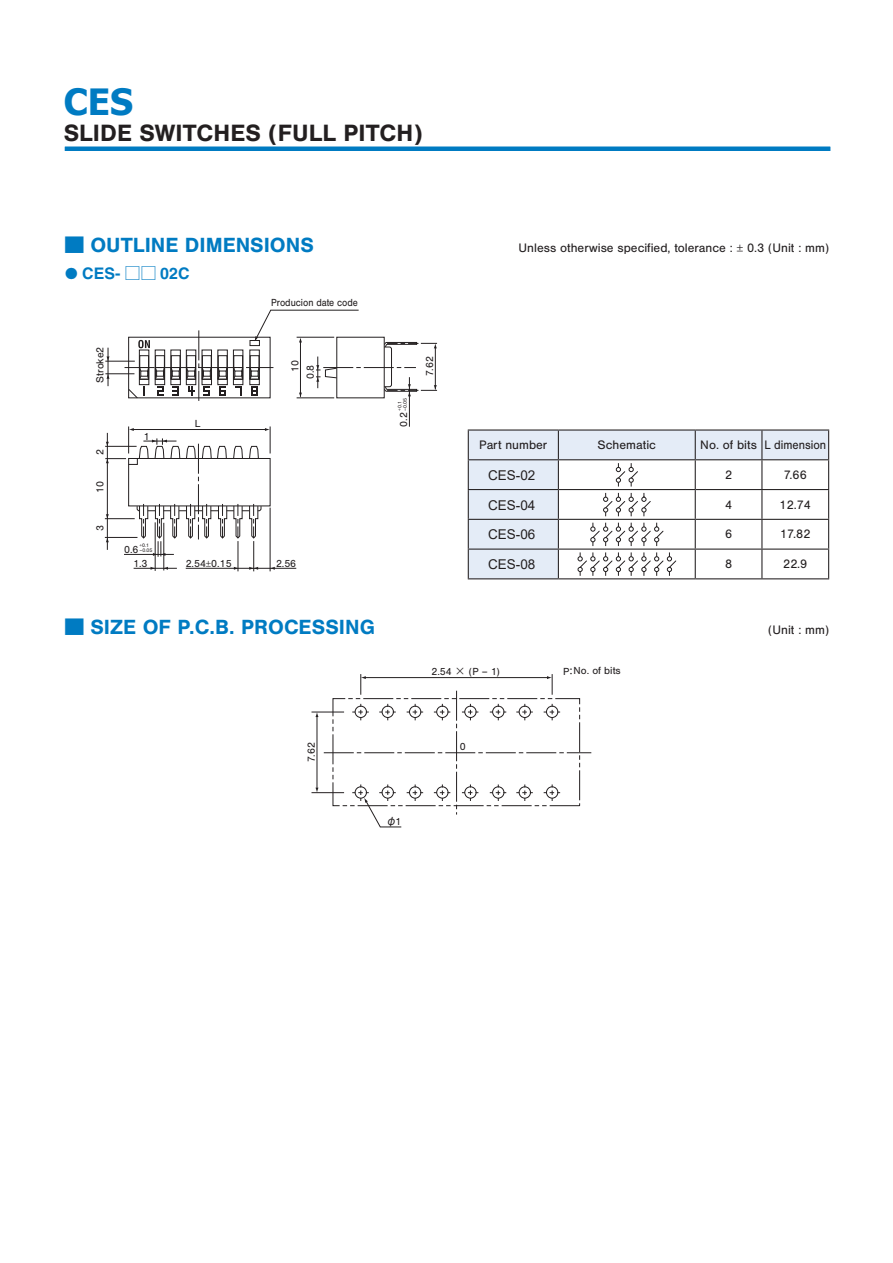
<style>
.page{position:relative;width:893px;height:1263px;background:#fff}
.page>*{position:absolute;margin:0;border:0;box-sizing:border-box;transform-origin:0 0}
.t1{font:700 36.15px "Tahoma";color:#007bc2}
.t2{font:700 24.45px "Nimbus San";color:#231f20}
.t3{font:700 21.3px "Nimbus San";color:#007bc2}
.t4{font:700 15.9px "Helvetica";color:#007bc2}
.t5{font:13.5px "Arial";color:#231f20}
.t6{font:12.75px "Nimbus San";color:#231f20}
.t7{font:10.65px/15.6px "Nimbus San";color:#231f20}
.t8{font:10.65px "Nimbus San";color:#231f20;scale:.9 1}
.t9{font:10.65px "UD Shin Go Pro";color:#231f20}
.t10{font:5.25px/5.2px "Nimbus San";color:#231f20}
.s1{font-family:"UD Shin Go Pro";font-weight:500;font-size:19.2px}
.s2{font-family:"Shin Go Medium 90 msp RKSJ H";font-weight:400}
.s3{font-family:"Nimbus San"}
.s4{font-family:"Koz Go Pr 6 N"}
.s5{font-family:"UD Shin Go Pro";font-size:9.6px}
</style>
<div class="page">
<hr style="left:65px;top:147px;width:765px;height:4px;background:#007bc2">
<hr style="left:409px;top:377px;width:1px;height:50px;background:#231f20">
<hr style="left:155px;top:522px;width:1px;height:49px;background:#231f20">
<hr style="left:164px;top:523px;width:1px;height:47px;background:#231f20">
<hr style="left:134px;top:568px;width:43px;height:1px;background:#231f20">
<svg style="left:151px;top:567px;width:5px;height:3px"></svg>
<hr style="left:270px;top:508px;width:1px;height:63px;background:#231f20">
<hr style="left:253px;top:541px;width:1px;height:30px;background:#231f20">
<hr style="left:238px;top:541px;width:1px;height:30px;background:#231f20">
<hr style="left:186px;top:568px;width:110px;height:1px;background:#231f20">
<svg style="left:249px;top:567px;width:9px;height:3px"></svg>
<svg style="left:105px;top:310px;width:332px;height:93px"></svg>
<svg style="left:105px;top:426px;width:166px;height:131px"></svg>
<hr style="left:311px;top:712px;width:33px;height:1px;background:#231f20">
<hr style="left:311px;top:792px;width:33px;height:1px;background:#231f20">
<hr style="left:317px;top:716px;width:1px;height:73px;background:#231f20">
<svg style="left:324px;top:674px;width:267px;height:153px"></svg>
<svg style="left:469px;top:431px;width:359px;height:147px"></svg>
<hr style="left:468px;top:429px;width:90px;height:2px;background:#231f20">
<hr style="left:558px;top:429px;width:137px;height:2px;background:#231f20">
<hr style="left:695px;top:429px;width:67px;height:2px;background:#231f20">
<hr style="left:762px;top:429px;width:67px;height:2px;background:#231f20">
<hr style="left:468px;top:459px;width:90px;height:1px;background:#231f20">
<hr style="left:558px;top:459px;width:137px;height:1px;background:#231f20">
<hr style="left:695px;top:459px;width:67px;height:1px;background:#231f20">
<hr style="left:762px;top:459px;width:67px;height:1px;background:#231f20">
<hr style="left:468px;top:489px;width:90px;height:1px;background:#231f20">
<hr style="left:558px;top:489px;width:137px;height:1px;background:#231f20">
<hr style="left:695px;top:489px;width:67px;height:1px;background:#231f20">
<hr style="left:762px;top:489px;width:67px;height:1px;background:#231f20">
<hr style="left:468px;top:519px;width:90px;height:1px;background:#231f20">
<hr style="left:558px;top:519px;width:137px;height:1px;background:#231f20">
<hr style="left:695px;top:519px;width:67px;height:1px;background:#231f20">
<hr style="left:762px;top:519px;width:67px;height:1px;background:#231f20">
<hr style="left:468px;top:549px;width:90px;height:1px;background:#231f20">
<svg style="left:468px;top:431px;width:1px;height:147px"></svg>
<hr style="left:558px;top:549px;width:137px;height:1px;background:#231f20">
<svg style="left:558px;top:431px;width:1px;height:147px"></svg>
<hr style="left:695px;top:549px;width:67px;height:1px;background:#231f20">
<svg style="left:695px;top:431px;width:1px;height:147px"></svg>
<hr style="left:762px;top:549px;width:67px;height:1px;background:#231f20">
<svg style="left:761px;top:431px;width:1px;height:147px"></svg>
<svg style="left:828px;top:431px;width:1px;height:147px"></svg>
<hr style="left:468px;top:578px;width:90px;height:1px;background:#231f20">
<hr style="left:558px;top:578px;width:137px;height:1px;background:#231f20">
<hr style="left:695px;top:578px;width:67px;height:1px;background:#231f20">
<hr style="left:762px;top:578px;width:67px;height:1px;background:#231f20">
<h1 class="t1" style="left:64px;top:77px;width:71px">CES</h1>
<h2 class="t2" style="left:64px;top:119px;width:361px">SLIDE SWITCHES (FULL PITCH)</h2>
<h3 class="t3" style="left:64px;top:233px;width:252px"><span class="s1">■</span> OUTLINE DIMENSIONS</h3>
<p class="t6" style="left:519px;top:240px;width:312px">Unless otherwise specified, tolerance : ± 0.3 (Unit : mm)</p>
<p class="t4" style="left:82px;top:268px;width:109px">CES- <span class="s2">□□</span> 02C</p>
<p class="t7" style="left:92px;top:383px;width:38px;rotate:-90deg">Stroke2</p>
<p class="t7" style="left:92px;top:454px;width:7px;rotate:-90deg">2</p>
<p class="t7" style="left:92px;top:493px;width:13px;rotate:-90deg">10</p>
<p class="t7" style="left:92px;top:531px;width:7px;rotate:-90deg">3</p>
<p class="t7" style="left:144px;top:428px;width:7px">1</p>
<p class="t7" style="left:124px;top:541px;width:16px">0.6</p>
<p class="t10" style="left:139px;top:543px;width:15px">+0.1 –0.05</p>
<p class="t7" style="left:195px;top:416px;width:7px">L</p>
<p class="t8" style="left:271px;top:296px;width:98px">Producion date code</p>
<p class="t7" style="left:287px;top:379px;width:20px;text-indent:7px;rotate:-90deg">10<br>0.8</p>
<p class="t7" style="left:134px;top:555px;width:15px">1.3</p>
<p class="t7" style="left:186px;top:555px;width:47px">2.54±0.15</p>
<p class="t7" style="left:276px;top:555px;width:22px">2.56</p>
<p class="t10" style="left:397px;top:411px;width:15px;rotate:-90deg">+0.1 –0.05</p>
<p class="t7" style="left:396px;top:427px;width:16px;rotate:-90deg">0.2</p>
<p class="t7" style="left:422px;top:376px;width:21px;rotate:-90deg">7.62</p>
<p class="t6" style="left:479px;top:438px;width:70px">Part number</p>
<p class="t6" style="left:598px;top:438px;width:60px">Schematic</p>
<p class="t6" style="left:700px;top:438px;width:127px">No. of bits L dimension</p>
<p class="t6" style="left:725px;top:468px;width:9px">2</p>
<p class="t6" style="left:784px;top:468px;width:25px">7.66</p>
<p class="t6" style="left:725px;top:497px;width:9px">4</p>
<p class="t6" style="left:780px;top:497px;width:33px">12.74</p>
<p class="t6" style="left:725px;top:527px;width:9px">6</p>
<p class="t6" style="left:780px;top:527px;width:32px">17.82</p>
<p class="t6" style="left:725px;top:557px;width:9px">8</p>
<p class="t6" style="left:783px;top:557px;width:26px">22.9</p>
<p class="t5" style="left:488px;top:466px;width:49px">CES-02</p>
<p class="t5" style="left:488px;top:495px;width:49px">CES-04</p>
<p class="t5" style="left:488px;top:525px;width:49px">CES-06</p>
<p class="t5" style="left:488px;top:555px;width:49px">CES-08</p>
<h3 class="t3" style="left:64px;top:615px;width:313px"><span class="s1">■</span> SIZE OF P.C.B. PROCESSING</h3>
<p class="t6" style="left:768px;top:623px;width:62px">(Unit : mm)</p>
<p class="t7" style="left:304px;top:762px;width:21px;rotate:-90deg">7.62</p>
<p class="t9" style="left:386px;top:812px;width:17px">φ<span class="s3">1</span></p>
<p class="t7" style="left:432px;top:663px;width:70px">2.54 <span class="s4">×</span> (P – 1)</p>
<p class="t7" style="left:563px;top:663px;width:59px">P<span class="s5">：</span>No. of bits</p>
<p class="t7" style="left:460px;top:739px;width:7px">0</p>
</div>
